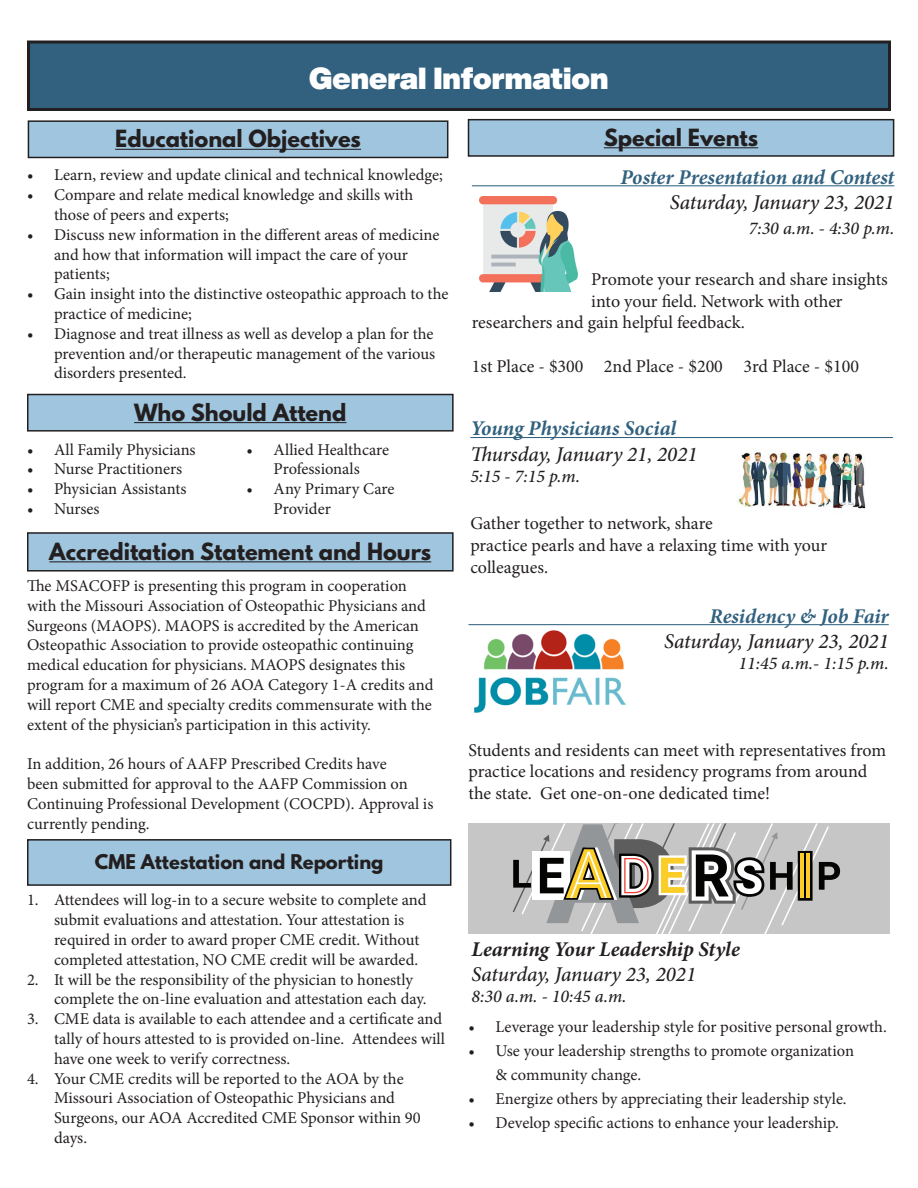
<style>
.page{position:relative;width:918px;height:1188px;background:#fff}
.page>*{position:absolute;margin:0;border:0;box-sizing:border-box;transform-origin:0 0}
.t1{font:900 30px "Helvetica Now Display";color:#fff}
.t2{font:italic 500 21px/25.2px "Minion Pro";letter-spacing:-.005em;color:#231f20}
.t3{font:700 21px "League Spartan";color:#231f20}
.t4{font:italic 700 21px "Minion Pro";letter-spacing:-.005em;color:#31617f}
.t5{font:italic 700 21px "Minion Pro";letter-spacing:-.005em;color:#231f20}
.t6{font:18px/21.6px "Minion Pro";color:#231f20}
.t7{font:italic 500 18px "Minion Pro";color:#231f20}
.t8{font:700 18px "League Spartan";color:#231f20}
.t9{font:16.5px/19.8px "Minion Pro";color:#231f20}
.s1{font-weight:700;color:#31617f}
</style>
<div class="page">
<div style="left:469px;top:823px;width:421px;height:111px;background:#c7c6c6"></div>
<svg style="left:513px;top:823px;width:327px;height:111px"></svg>
<div style="left:28px;top:840px;width:423px;height:45px;background:#a0c6df"></div>
<div style="left:27px;top:839px;width:424px;height:47px;border:2px solid #231f20"></div>
<div style="left:28px;top:121px;width:420px;height:36px;background:#a0c6df"></div>
<hr style="left:115px;top:149px;width:246px;height:1px;background:#231f20">
<div style="left:28px;top:120px;width:420px;height:38px;border:2px solid #231f20"></div>
<div style="left:28px;top:395px;width:425px;height:36px;background:#a0c6df"></div>
<hr style="left:134px;top:422px;width:212px;height:1px;background:#231f20">
<div style="left:27px;top:394px;width:427px;height:38px;border:2px solid #231f20"></div>
<div style="left:28px;top:42px;width:862px;height:68px;background:#31617f"></div>
<div style="left:27px;top:40px;width:864px;height:71px;border:3px solid #231f20"></div>
<div style="left:469px;top:120px;width:425px;height:36px;background:#a0c6df"></div>
<hr style="left:604px;top:147px;width:154px;height:1px;background:#231f20">
<div style="left:468px;top:119px;width:426px;height:38px;border:2px solid #231f20"></div>
<div style="left:28px;top:533px;width:425px;height:38px;background:#a0c6df"></div>
<hr style="left:49px;top:561px;width:382px;height:1px;background:#231f20">
<div style="left:27px;top:532px;width:427px;height:40px;border:2px solid #231f20"></div>
<hr style="left:472px;top:185px;width:422px;height:1px;background:#31617f">
<hr style="left:470px;top:437px;width:423px;height:1px;background:#31617f">
<img style="left:738px;top:452px;width:128px;height:57px">
<img style="left:479px;top:196px;width:99px;height:96px">
<hr style="left:469px;top:624px;width:420px;height:1px;background:#31617f">
<img style="left:474px;top:631px;width:152px;height:82px">
<p class="t1" style="left:309px;top:57px;width:301px">General Information</p>
<p class="t3" style="left:115px;top:122px;width:247px">Educational Objectives</p>
<p class="t9" style="left:27px;top:165px;width:417px">• Learn, review and update clinical and technical knowledge;</p>
<p class="t9" style="left:54px;top:185px;width:361px;text-indent:-27px">• Compare and relate medical knowledge and skills with those of peers and experts;</p>
<p class="t9" style="left:54px;top:225px;width:387px;text-indent:-27px">• Discuss new information in the different areas of medicine and how that information will impact the care of your patients;</p>
<p class="t9" style="left:54px;top:284px;width:396px;text-indent:-27px">• Gain insight into the distinctive osteopathic approach to the practice of medicine;</p>
<p class="t9" style="left:54px;top:324px;width:383px;text-align:justify;text-indent:-27px">• Diagnose and treat illness as well as develop a plan for the prevention and/or therapeutic management of the various disorders presented.</p>
<p class="t3" style="left:134px;top:396px;width:214px">Who Should Attend</p>
<p class="t9" style="left:27px;top:439px;width:170px">• All Family Physicians</p>
<p class="t9" style="left:27px;top:459px;width:157px">• Nurse Practitioners</p>
<p class="t9" style="left:27px;top:479px;width:161px">• Physician Assistants</p>
<p class="t9" style="left:27px;top:499px;width:74px">• Nurses</p>
<p class="t9" style="left:247px;top:439px;width:144px;text-align:center">• Allied Healthcare<br>Professionals</p>
<p class="t9" style="left:274px;top:479px;width:122px;text-indent:-27px">• Any Primary Care<br>Provider</p>
<p class="t3" style="left:49px;top:535px;width:383px">Accreditation Statement and Hours</p>
<p class="t9" style="left:27px;top:576px;width:408px">The MSACOFP is presenting this program in cooperation with the Missouri Association of Osteopathic Physicians and Surgeons (MAOPS). MAOPS is accredited by the American Osteopathic Association to provide osteopathic continuing medical education for physicians. MAOPS designates this program for a maximum of 26 AOA Category 1-A credits and will report CME and specialty credits commensurate with the extent of the physician’s participation in this activity.</p>
<p class="t9" style="left:27px;top:754px;width:408px">In addition, 26 hours of AAFP Prescribed Credits have<br>been submitted for approval to the AAFP Commission on Continuing Professional Development (COCPD). Approval is currently pending.</p>
<p class="t8" style="left:95px;top:848px;width:290px">CME Attestation and Reporting</p>
<p class="t9" style="left:54px;top:890px;width:374px;text-indent:-27px">1. Attendees will log-in to a secure website to complete and submit evaluations and attestation. Your attestation is required in order to award proper CME credit. Without completed attestation, NO CME credit will be awarded.</p>
<p class="t9" style="left:54px;top:969px;width:374px;text-indent:-27px">2. It will be the responsibility of the physician to honestly complete the on-line evaluation and attestation each day.</p>
<p class="t9" style="left:54px;top:1009px;width:393px;text-indent:-27px">3. CME data is available to each attendee and a certificate and tally of hours attested to is provided on-line. Attendees will have one week to verify correctness.</p>
<p class="t9" style="left:54px;top:1068px;width:368px;text-indent:-27px">4. Your CME credits will be reported to the AOA by the Missouri Association of Osteopathic Physicians and Surgeons, our AOA Accredited CME Sponsor within 90 days.</p>
<p class="t3" style="left:604px;top:121px;width:156px">Special Events</p>
<p class="t4" style="left:620px;top:162px;width:275px">Poster Presentation and Contest</p>
<p class="t2" style="left:670px;top:190px;width:226px">Saturday, January 23, 2021</p>
<p class="t7" style="left:749px;top:216px;width:147px">7:30 a.m. - 4:30 p.m.</p>
<p class="t6" style="left:591px;top:269px;width:298px">Promote your research and share insights</p>
<p class="t6" style="left:591px;top:290px;width:253px">into your field. Network with other</p>
<p class="t6" style="left:472px;top:312px;width:274px">researchers and gain helpful feedback.</p>
<p class="t6" style="left:472px;top:355px;width:389px">1st Place - $300 2nd Place - $200 3rd Place - $100</p>
<p class="t2" style="left:470px;top:416px;width:229px"><span class="s1">Young Physicians Social<br></span>Thursday, January 21, 2021</p>
<p class="t7" style="left:470px;top:464px;width:111px">5:15 - 7:15 p.m.</p>
<p class="t6" style="left:470px;top:513px;width:358px">Gather together to network, share<br>practice pearls and have a relaxing time with your colleagues.</p>
<p class="t4" style="left:710px;top:601px;width:181px">Residency &amp; Job Fair</p>
<p class="t2" style="left:664px;top:628px;width:226px">Saturday, January 23, 2021</p>
<p class="t7" style="left:739px;top:651px;width:152px">11:45 a.m.- 1:15 p.m.</p>
<p class="t6" style="left:469px;top:739px;width:419px">Students and residents can meet with representatives from practice locations and residency programs from around the state. Get one-on-one dedicated time!</p>
<p class="t5" style="left:472px;top:934px;width:270px">Learning Your Leadership Style</p>
<p class="t2" style="left:472px;top:961px;width:226px">Saturday, January 23, 2021</p>
<p class="t7" style="left:472px;top:984px;width:157px">8:30 a.m. - 10:45 a.m.</p>
<p class="t9" style="left:469px;top:1017px;width:420px">• Leverage your leadership style for positive personal growth.</p>
<p class="t9" style="left:496px;top:1039px;width:360px;line-height:24px;text-indent:-27px">• Use your leadership strengths to promote organization &amp; community change.</p>
<p class="t9" style="left:469px;top:1089px;width:380px">• Energize others by appreciating their leadership style.</p>
<p class="t9" style="left:469px;top:1113px;width:372px">• Develop specific actions to enhance your leadership.</p>
</div>
